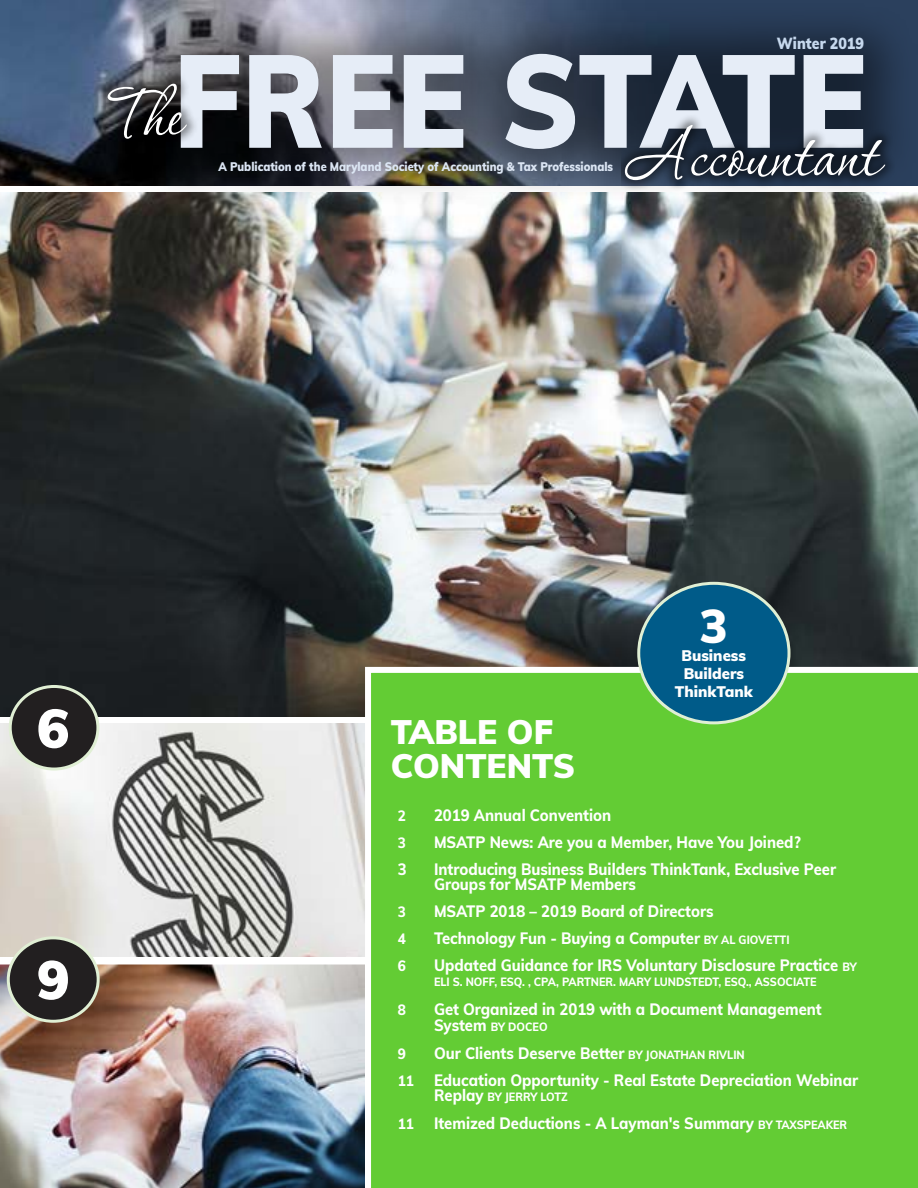
<style>
.page{position:relative;width:918px;height:1188px;background:#fff}
.page>*{position:absolute;margin:0;border:0;box-sizing:border-box;transform-origin:0 0}
.t1{font:900 130.35px "Muli";color:#e6edf7;scale:.9 1}
.t2{font:85.95px "P22 Corinthia";color:#fff}
.t3{font:900 54px "Muli";color:#fff}
.t4{font:900 46.5px "Muli";color:#fff}
.t5{font:900 33.3px/34.5px "Muli";color:#fff}
.t6{font:800 16.5px/15px "Muli";color:#fff;scale:.9 1}
.t7{font:900 15.75px "Muli";color:#c7d9ee;scale:.9 1}
.t8{font:900 15px/18px "Muli";color:#fff;text-align:center}
.t9{font:800 15px "Muli";color:#fff;scale:.9 1}
.t10{font:900 12.15px "Muli";color:#dce6f4;scale:.9 1}
.t11{font:800 12px "Muli";color:#fff;scale:.9 1}
.s1{font-family:"P22 Corinthia";font-weight:400;font-size:85.95px;color:#fff}
.s2{font-size:12px}
.s3{font-size:16.5px}
.s4{font-size:15px}
</style>
<div class="page">
<img style="left:0;top:0;width:123px;height:186px">
<img style="left:0;top:192px;width:918px;height:525px">
<img style="left:0;top:964px;width:364px;height:224px">
<img style="left:0;top:723px;width:365px;height:234px">
<div style="left:365px;top:667px;width:553px;height:521px;background:#63cc34"></div>
<div style="left:8px;top:938px;width:90px;height:83px;background:#221f20;border-radius:50%"></div>
<div style="left:7px;top:936px;width:93px;height:87px;border:3px solid #e0efd4;border-radius:50%"></div>
<div style="left:639px;top:583px;width:150px;height:140px;background:#005b89;border-radius:50%"></div>
<div style="left:637px;top:582px;width:154px;height:142px;border:3px solid #e0efd4;border-radius:50%"></div>
<div style="left:10px;top:686px;width:88px;height:83px;background:#221f20;border-radius:50%"></div>
<div style="left:9px;top:685px;width:90px;height:86px;border:3px solid #e0efd4;border-radius:50%"></div>
<div style="left:123px;top:0;width:795px;height:207px;background:#000;opacity:.45"></div>
<div style="left:95px;top:73px;width:105px;height:78px;background:#000;opacity:.45"></div>
<div style="left:621px;top:112px;width:274px;height:79px;background:#000;opacity:.45"></div>
<p class="t7" style="left:777px;top:31px;width:98px">Winter 2019</p>
<h1 class="t1" style="left:106px;top:5px;width:847px"><span class="s1">The</span> FREE STATE</h1>
<h2 class="t2" style="left:624px;top:111px;width:257px">Accountant</h2>
<p class="t10" style="left:219px;top:157px;width:440px">A Publication of the Maryland Society of Accounting &amp; Tax Professionals</p>
<h3 class="t3" style="left:37px;top:689px;width:34px">6</h3>
<h3 class="t3" style="left:37px;top:940px;width:34px">9</h3>
<h3 class="t4" style="left:700px;top:592px;width:29px">3</h3>
<p class="t8" style="left:675px;top:646px;width:79px">Business<br>Builders<br>ThinkTank</p>
<h3 class="t5" style="left:391px;top:713px;width:186px">TABLE OF<br>CONTENTS</h3>
<p class="t9" style="left:398px;top:804px;width:11px">2</p>
<p class="t6" style="left:434px;top:807px;width:199px">2019 Annual Convention</p>
<p class="t9" style="left:398px;top:832px;width:10px">3</p>
<p class="t6" style="left:434px;top:834px;width:409px">MSATP News: Are you a Member, Have You Joined?</p>
<p class="t6" style="left:398px;top:861px;width:11px">3</p>
<p class="t6" style="left:434px;top:861px;width:448px">Introducing Business Builders ThinkTank, Exclusive Peer<br>Groups for MSATP Members</p>
<p class="t9" style="left:398px;top:901px;width:10px">3</p>
<p class="t6" style="left:434px;top:903px;width:312px">MSATP 2018 – 2019 Board of Directors</p>
<p class="t9" style="left:398px;top:928px;width:10px">4</p>
<p class="t6" style="left:434px;top:930px;width:397px">Technology Fun - Buying a Computer <span class="s2">BY AL GIOVETTI</span></p>
<p class="t9" style="left:398px;top:955px;width:10px">6</p>
<p class="t6" style="left:434px;top:957px;width:471px">Updated Guidance for IRS Voluntary Disclosure Practice <span class="s2">BY</span></p>
<p class="t11" style="left:434px;top:973px;width:427px">ELI S. NOFF, ESQ. , CPA, PARTNER. MARY LUNDSTEDT, ESQ., ASSOCIATE</p>
<p class="t9" style="left:398px;top:999px;width:10px">8</p>
<p class="t6" style="left:434px;top:1001px;width:432px">Get Organized in 2019 with a Document Management</p>
<p class="t11" style="left:434px;top:1018px;width:128px"><span class="s3">System</span> BY DOCEO</p>
<p class="t9" style="left:398px;top:1042px;width:10px">9</p>
<p class="t6" style="left:398px;top:1038px;width:513px;line-height:27.2px;text-indent:36px">Our Clients Deserve Better <span class="s2">BY JONATHAN RIVLIN<br></span><span class="s4">11</span> Education Opportunity - Real Estate Depreciation Webinar</p>
<p class="t11" style="left:434px;top:1088px;width:150px"><span class="s3">Replay</span> BY JERRY LOTZ</p>
<p class="t6" style="left:398px;top:1115px;width:501px"><span class="s4">11</span> Itemized Deductions - A Layman's Summary <span class="s2">BY TAXSPEAKER</span></p>
</div>
